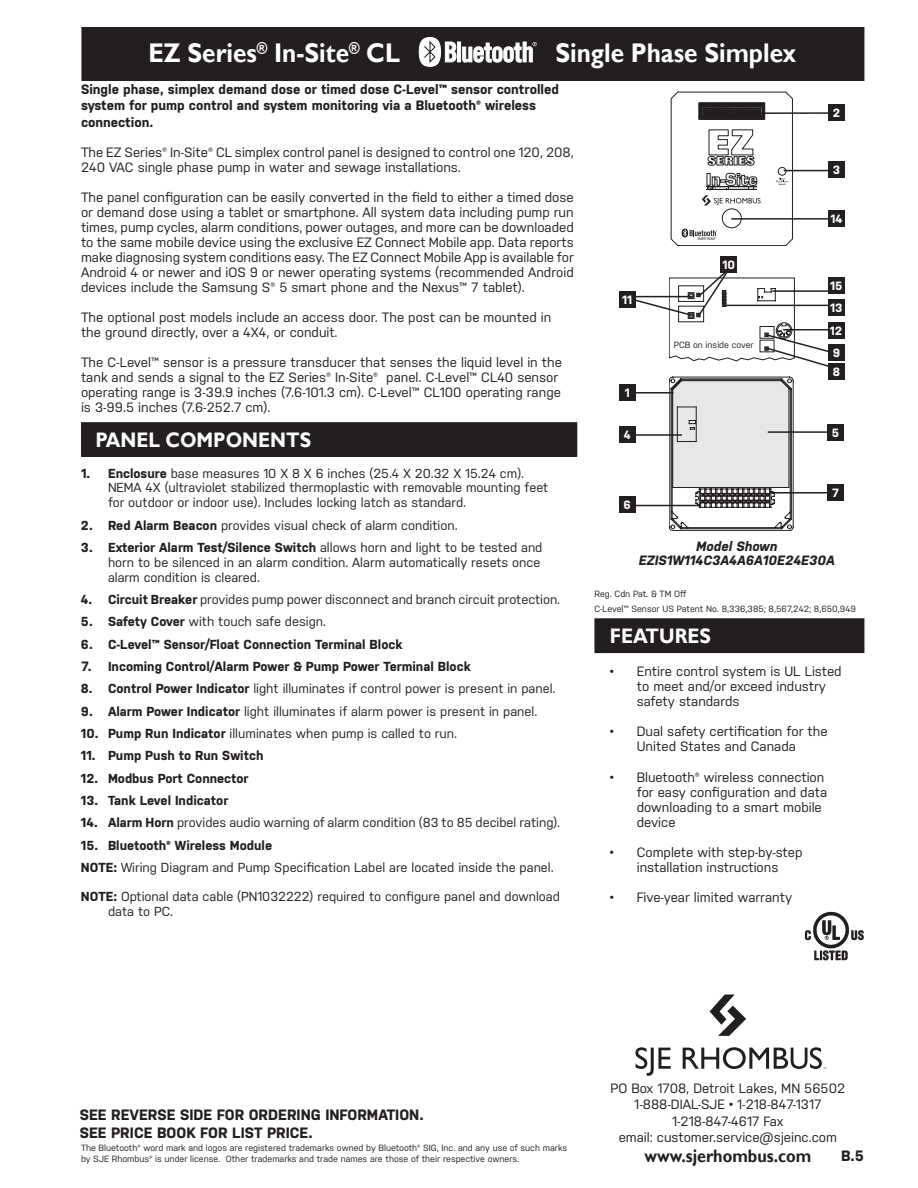
<style>
.page{position:relative;width:918px;height:1188px;background:#fff}
.page>*{position:absolute;margin:0;border:0;box-sizing:border-box;transform-origin:0 0}
.t1{font:700 27px "Gill Sans";color:#fff;scale:.9 1}
.t2{font:700 21px "Gill Sans";color:#fff;scale:.9 1}
.t3{font:700 18px "Gill Sans";color:#231f20;scale:.9 1}
.t4{font:700 15px/18px "Nudista";color:#231f20}
.t5{font:13.5px/15px "Nudista";color:#231f20}
.t6{font:700 13.5px/16.2px "Nudista";color:#231f20}
.t7{font:italic 700 13.5px/14.2px "Nudista";color:#231f20;text-align:center}
.t8{font:13.05px/14.9px "Nudista";color:#231f20}
.t9{font:700 13.05px "Nudista";color:#231f20}
.t10{font:700 12px/21.1px "Nudista";color:#fff}
.t11{font:9px/15px "Nudista";color:#231f20}
.s1{font-weight:700}
.s2{font-size:13.5px}
</style>
<div class="page">
<div style="left:82px;top:28px;width:782px;height:52px;background:#231f20"></div>
<div style="left:81px;top:27px;width:783px;height:54px;border:2px solid #231f20"></div>
<img style="left:804px;top:911px;width:60px;height:50px">
<div style="left:595px;top:619px;width:269px;height:33px;background:#231f20"></div>
<div style="left:594px;top:618px;width:270px;height:35px;border:2px solid #231f20"></div>
<svg style="left:635px;top:1047px;width:36px;height:29px"></svg>
<svg style="left:710px;top:995px;width:36px;height:41px"></svg>
<svg style="left:683px;top:1047px;width:143px;height:22px"></svg>
<svg style="left:671px;top:92px;width:122px;height:154px"></svg>
<svg style="left:669px;top:377px;width:124px;height:154px"></svg>
<div style="left:82px;top:423px;width:495px;height:33px;background:#231f20"></div>
<div style="left:81px;top:422px;width:496px;height:35px;border:2px solid #231f20"></div>
<div style="left:457px;top:42px;width:4px;height:20px;border:1px solid #fff"></div>
<svg style="left:462px;top:42px;width:75px;height:20px"></svg>
<svg style="left:419px;top:37px;width:37px;height:30px"></svg>
<hr style="left:742px;top:112px;width:89px;height:2px;background:#231f20">
<hr style="left:784px;top:170px;width:47px;height:1px;background:#231f20">
<hr style="left:731px;top:218px;width:100px;height:2px;background:#231f20">
<div style="left:619px;top:292px;width:16px;height:16px;background:#231f20"></div>
<hr style="left:633px;top:392px;width:40px;height:2px;background:#231f20">
<hr style="left:631px;top:434px;width:51px;height:2px;background:#231f20">
<hr style="left:631px;top:505px;width:69px;height:1px;background:#231f20">
<hr style="left:770px;top:492px;width:63px;height:2px;background:#231f20">
<svg style="left:632px;top:267px;width:205px;height:100px"></svg>
<hr style="left:772px;top:290px;width:58px;height:2px;background:#231f20">
<hr style="left:768px;top:431px;width:62px;height:2px;background:#231f20">
<div style="left:721px;top:257px;width:16px;height:16px;background:#231f20"></div>
<div style="left:828px;top:211px;width:17px;height:16px;background:#231f20"></div>
<div style="left:828px;top:162px;width:17px;height:16px;background:#231f20"></div>
<div style="left:828px;top:104px;width:17px;height:16px;background:#231f20"></div>
<div style="left:828px;top:278px;width:17px;height:16px;background:#231f20"></div>
<div style="left:828px;top:299px;width:17px;height:16px;background:#231f20"></div>
<div style="left:828px;top:322px;width:16px;height:17px;background:#231f20"></div>
<div style="left:828px;top:344px;width:17px;height:16px;background:#231f20"></div>
<div style="left:828px;top:363px;width:17px;height:17px;background:#231f20"></div>
<div style="left:827px;top:424px;width:17px;height:16px;background:#231f20"></div>
<div style="left:827px;top:485px;width:17px;height:16px;background:#231f20"></div>
<div style="left:619px;top:497px;width:16px;height:16px;background:#231f20"></div>
<div style="left:619px;top:427px;width:16px;height:16px;background:#231f20"></div>
<div style="left:619px;top:385px;width:16px;height:16px;background:#231f20"></div>
<h1 class="t1" style="left:148px;top:37px;width:281px">EZ Series<sup>®</sup> In-Site<sup>®</sup> CL</h1>
<p class="t6" style="left:81px;top:81px;width:480px">Single phase, simplex demand dose or timed dose C-Level™ sensor controlled system for pump control and system monitoring via a Bluetooth® wireless connection.</p>
<p class="t5" style="left:81px;top:144px;width:494px">The EZ Series® In-Site® CL simplex control panel is designed to control one 120, 208,<br>240 VAC single phase pump in water and sewage installations.</p>
<p class="t5" style="left:81px;top:189px;width:494px;text-align:justify">The panel configuration can be easily converted in the field to either a timed dose or demand dose using a tablet or smartphone. All system data including pump run times, pump cycles, alarm conditions, power outages, and more can be downloaded to the same mobile device using the exclusive EZ Connect Mobile app. Data reports make diagnosing system conditions easy. The EZ Connect Mobile App is available for Android 4 or newer and iOS 9 or newer operating systems (recommended Android devices include the Samsung S® 5 smart phone and the Nexus™ 7 tablet).</p>
<p class="t5" style="left:81px;top:309px;width:472px">The optional post models include an access door. The post can be mounted in the ground directly, over a 4X4, or conduit.</p>
<p class="t5" style="left:81px;top:354px;width:483px">The C-Level™ sensor is a pressure transducer that senses the liquid level in the tank and sends a signal to the EZ Series® In-Site® panel. C-Level™ CL40 sensor operating range is 3-39.9 inches (7.6-101.3 cm). C-Level™ CL100 operating range is 3-99.5 inches (7.6-252.7 cm).</p>
<h1 class="t1" style="left:556px;top:37px;width:269px">Single Phase Simplex</h1>
<p class="t10" style="left:722px;top:254px;width:14px">10</p>
<p class="t10" style="left:622px;top:289px;width:12px">11</p>
<p class="t11" style="left:674px;top:338px;width:82px">PCB on inside cover</p>
<p class="t10" style="left:625px;top:382px;width:7px">1</p>
<h2 class="t2" style="left:96px;top:427px;width:241px">PANEL COMPONENTS</h2>
<p class="t10" style="left:624px;top:425px;width:8px">4</p>
<p class="t10" style="left:833px;top:102px;width:9px">2</p>
<p class="t10" style="left:833px;top:159px;width:9px">3</p>
<p class="t10" style="left:830px;top:208px;width:14px">14</p>
<p class="t10" style="left:830px;top:275px;width:14px">15<br>13</p>
<p class="t10" style="left:830px;top:320px;width:14px;line-height:21.8px">12<br>9</p>
<p class="t10" style="left:833px;top:361px;width:9px">8</p>
<p class="t10" style="left:832px;top:422px;width:9px">5</p>
<p class="t8" style="left:108px;top:466px;width:442px;text-indent:-27px"><span class="s1">1. Enclosure</span> base measures 10 X 8 X 6 inches (25.4 X 20.32 X 15.24 cm).<br>NEMA 4X (ultraviolet stabilized thermoplastic with removable mounting feet for outdoor or indoor use). Includes locking latch as standard.</p>
<p class="t8" style="left:81px;top:518px;width:378px"><span class="s1">2. Red Alarm Beacon</span> provides visual check of alarm condition.</p>
<p class="t8" style="left:108px;top:540px;width:436px;text-indent:-27px"><span class="s1">3. Exterior Alarm Test/Silence Switch</span> allows horn and light to be tested and horn to be silenced in an alarm condition. Alarm automatically resets once alarm condition is cleared.</p>
<p class="t8" style="left:81px;top:592px;width:481px"><span class="s1">4. Circuit Breaker</span> provides pump power disconnect and branch circuit protection.</p>
<p class="t8" style="left:81px;top:614px;width:247px"><span class="s1">5. Safety Cover</span> with touch safe design.</p>
<p class="t9" style="left:81px;top:637px;width:323px">6. C-Level™ Sensor/Float Connection Terminal Block</p>
<p class="t9" style="left:81px;top:659px;width:391px"><span class="s2">7.</span> Incoming Control/Alarm Power &amp; Pump Power Terminal Block</p>
<p class="t8" style="left:81px;top:681px;width:476px"><span class="s1">8. Control Power Indicator</span> light illuminates if control power is present in panel.</p>
<p class="t8" style="left:81px;top:704px;width:458px"><span class="s1">9. Alarm Power Indicator</span> light illuminates if alarm power is present in panel.</p>
<p class="t8" style="left:81px;top:726px;width:378px"><span class="s1">10. Pump Run Indicator</span> illuminates when pump is called to run.</p>
<p class="t9" style="left:81px;top:748px;width:184px">11. Pump Push to Run Switch</p>
<p class="t9" style="left:81px;top:771px;width:169px">12. Modbus Port Connector</p>
<p class="t9" style="left:81px;top:793px;width:149px">13. Tank Level Indicator</p>
<p class="t8" style="left:81px;top:815px;width:481px"><span class="s1">14. Alarm Horn</span> provides audio warning of alarm condition (83 to 85 decibel rating).</p>
<p class="t8" style="left:81px;top:834px;width:474px;line-height:22.4px"><span class="s1">15. Bluetooth® Wireless Module<br>NOTE:</span> Wiring Diagram and Pump Specification Label are located inside the panel.</p>
<p class="t8" style="left:108px;top:888px;width:454px;line-height:15.8px;text-indent:-27px"><span class="s1">NOTE:</span> Optional data cable (PN1032222) required to configure panel and download data to PC.</p>
<p class="t10" style="left:624px;top:494px;width:9px">6</p>
<p class="t10" style="left:832px;top:482px;width:8px">7</p>
<p class="t7" style="left:639px;top:539px;width:198px">Model Shown<br>EZIS1W114C3A4A6A10E24E30A</p>
<p class="t11" style="left:594px;top:586px;width:263px">Reg. Cdn Pat. &amp; TM Off<br>C-Level™ Sensor US Patent No. 8,336,385; 8,567,242; 8,650,949</p>
<h2 class="t2" style="left:610px;top:623px;width:114px">FEATURES</h2>
<p class="t5" style="left:637px;top:664px;width:206px;text-indent:-27px">• Entire control system is UL Listed to meet and/or exceed industry safety standards</p>
<p class="t5" style="left:610px;top:724px;width:219px;text-align:center">• Dual safety certification for the<br>United States and Canada</p>
<p class="t5" style="left:637px;top:770px;width:192px;text-indent:-27px">• Bluetooth® wireless connection for easy configuration and data downloading to a smart mobile device</p>
<p class="t5" style="left:610px;top:845px;width:194px;text-align:center">• Complete with step-by-step installation instructions</p>
<p class="t5" style="left:610px;top:890px;width:184px">• Five-year limited warranty</p>
<p class="t4" style="left:80px;top:1105px;width:345px">SEE REVERSE SIDE FOR ORDERING INFORMATION.<br>SEE PRICE BOOK FOR LIST PRICE.</p>
<p class="t11" style="left:81px;top:1143px;width:488px;line-height:10.8px">The Bluetooth® word mark and logos are registered trademarks owned by Bluetooth® SIG, Inc. and any use of such marks by SJE Rhombus® is under license. Other trademarks and trade names are those of their respective owners.</p>
<p class="t5" style="left:610px;top:1080px;width:236px;line-height:16.5px;text-align:center">PO Box 1708, Detroit Lakes, MN 56502<br>1-888-DIAL-SJE • 1-218-847-1317<br>1-218-847-4617 Fax<br>email: customer.service@sjeinc.com</p>
<h3 class="t3" style="left:644px;top:1145px;width:187px">www.sjerhombus.com</h3>
<p class="t4" style="left:841px;top:1147px;width:25px">B.5</p>
</div>
